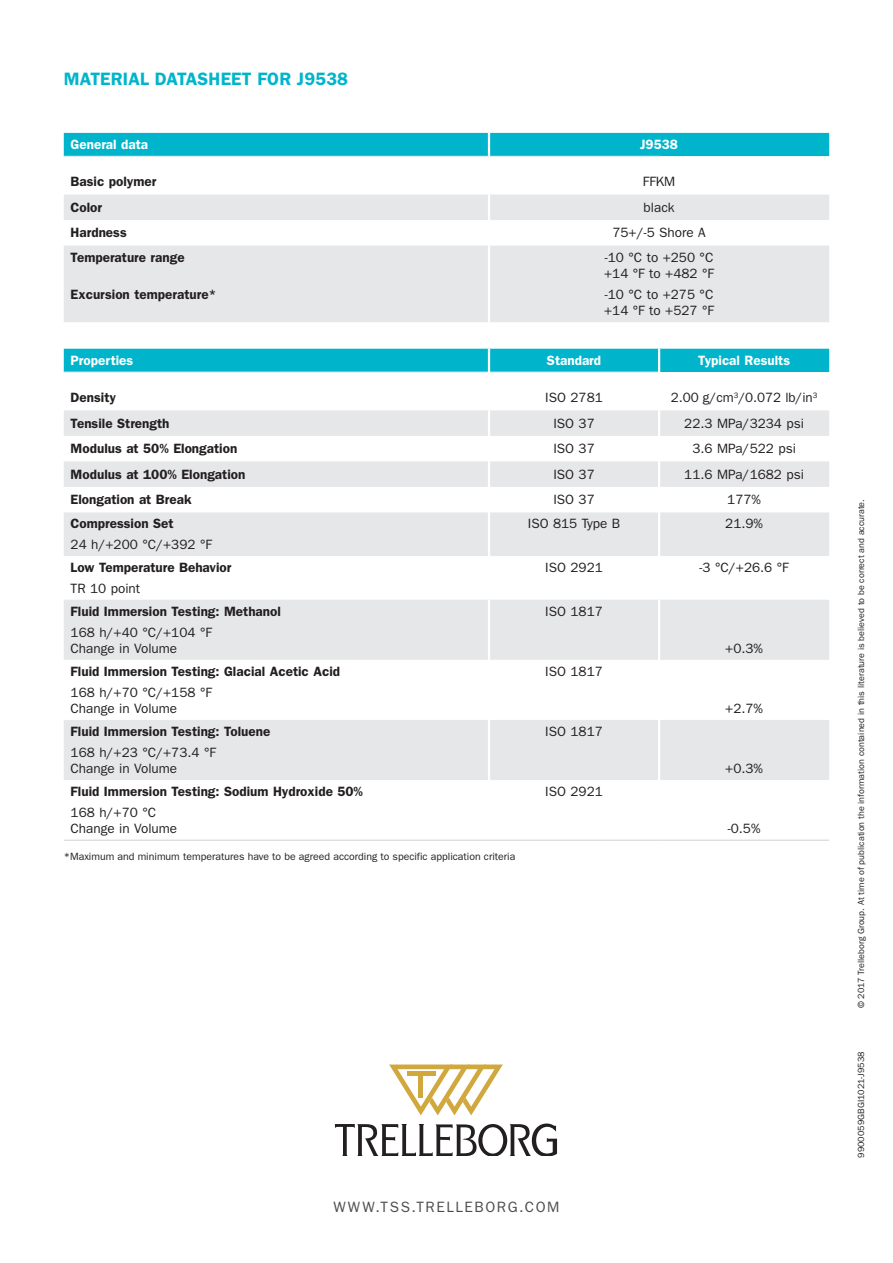
<style>
.page{position:relative;width:893px;height:1263px;background:#fff}
.page>*{position:absolute;margin:0;border:0;box-sizing:border-box;transform-origin:0 0}
.t1{font:600 18px "ITC Franklin Gothic Std";letter-spacing:.01em;color:#00b5cb}
.t2{font:15px "ITC Franklin Gothic Std";letter-spacing:.105em;color:#231f20}
.Body_Copy{font:13.5px/16.5px "ITC Franklin Gothic Std";color:#231f20}
.Body_Copy-2{font:600 13.5px "ITC Franklin Gothic Std";color:#231f20}
.t3{font:600 13.5px "ITC Franklin Gothic Std";color:#fff}
.t4{font:10.5px "ITC Franklin Gothic Std";color:#231f20}
.t5{font:9px "ITC Franklin Gothic Std";color:#231f20}
</style>
<div class="page">
<svg style="left:389px;top:1064px;width:114px;height:51px"></svg>
<svg style="left:335px;top:1123px;width:222px;height:32px"></svg>
<svg style="left:64px;top:410px;width:765px;height:370px;fill:#e6e7e9"></svg>
<svg style="left:64px;top:349px;width:765px;height:24px;background:#0db8cd"></svg>
<hr style="left:488px;top:410px;width:2px;height:26px;background:#fff">
<hr style="left:658px;top:410px;width:2px;height:26px;background:#fff">
<hr style="left:488px;top:436px;width:2px;height:25px;background:#fff">
<hr style="left:658px;top:436px;width:2px;height:25px;background:#fff">
<hr style="left:488px;top:461px;width:2px;height:26px;background:#fff">
<hr style="left:658px;top:461px;width:2px;height:26px;background:#fff">
<hr style="left:488px;top:487px;width:2px;height:25px;background:#fff">
<hr style="left:658px;top:487px;width:2px;height:25px;background:#fff">
<hr style="left:488px;top:512px;width:2px;height:44px;background:#fff">
<hr style="left:658px;top:512px;width:2px;height:44px;background:#fff">
<hr style="left:488px;top:556px;width:2px;height:44px;background:#fff">
<hr style="left:658px;top:556px;width:2px;height:44px;background:#fff">
<hr style="left:488px;top:600px;width:2px;height:60px;background:#fff">
<hr style="left:658px;top:600px;width:2px;height:60px;background:#fff">
<hr style="left:488px;top:660px;width:2px;height:60px;background:#fff">
<hr style="left:658px;top:660px;width:2px;height:60px;background:#fff">
<hr style="left:488px;top:720px;width:2px;height:60px;background:#fff">
<hr style="left:658px;top:720px;width:2px;height:60px;background:#fff">
<hr style="left:64px;top:840px;width:425px;height:1px;background:#d1d2d4">
<hr style="left:489px;top:840px;width:170px;height:1px;background:#d1d2d4">
<hr style="left:659px;top:840px;width:170px;height:1px;background:#d1d2d4">
<svg style="left:64px;top:194px;width:765px;height:1px"></svg>
<svg style="left:64px;top:195px;width:765px;height:127px;fill:#e6e7e9"></svg>
<div style="left:64px;top:133px;width:765px;height:24px;background:#00b5cb"></div>
<hr style="left:488px;top:169px;width:2px;height:26px;background:#fff">
<hr style="left:488px;top:195px;width:2px;height:25px;background:#fff">
<hr style="left:488px;top:220px;width:2px;height:26px;background:#fff">
<hr style="left:488px;top:246px;width:2px;height:76px;background:#fff">
<hr style="left:64px;top:156px;width:425px;height:1px;background:#d1ecf2">
<hr style="left:489px;top:156px;width:171px;height:1px;background:#d1ecf2">
<p class="t1" style="left:64px;top:68px;width:286px">MATERIAL DATASHEET FOR J9538</p>
<p class="t3" style="left:71px;top:137px;width:79px">General data</p>
<p class="t3" style="left:640px;top:137px;width:39px">J9538</p>
<p class="Body_Copy-2" style="left:71px;top:174px;width:87px">Basic polymer</p>
<p class="Body_Copy" style="left:643px;top:174px;width:34px">FFKM</p>
<p class="Body_Copy-2" style="left:71px;top:199px;width:33px">Color</p>
<p class="Body_Copy" style="left:644px;top:199px;width:33px">black</p>
<p class="Body_Copy-2" style="left:71px;top:225px;width:58px">Hardness</p>
<p class="Body_Copy" style="left:612px;top:225px;width:95px">75+/-5 Shore A</p>
<p class="Body_Copy-2" style="left:71px;top:249px;width:116px">Temperature range</p>
<p class="Body_Copy-2" style="left:71px;top:286px;width:148px">Excursion temperature*</p>
<p class="Body_Copy" style="left:604px;top:249px;width:111px">-10 °C to +250 °C +14 °F to +482 °F</p>
<p class="Body_Copy" style="left:604px;top:286px;width:111px">-10 °C to +275 °C +14 °F to +527 °F</p>
<p class="t3" style="left:71px;top:352px;width:64px">Properties</p>
<p class="t3" style="left:547px;top:352px;width:56px">Standard</p>
<p class="t3" style="left:698px;top:352px;width:94px">Typical Results</p>
<p class="Body_Copy-2" style="left:71px;top:390px;width:47px">Density</p>
<p class="Body_Copy" style="left:545px;top:389px;width:59px">ISO 2781</p>
<p class="Body_Copy" style="left:671px;top:389px;width:148px">2.00 g/cm<sup>3</sup>/0.072 lb/in<sup>3</sup></p>
<p class="Body_Copy-2" style="left:71px;top:415px;width:100px">Tensile Strength</p>
<p class="Body_Copy" style="left:553px;top:415px;width:43px">ISO 37</p>
<p class="Body_Copy" style="left:684px;top:415px;width:121px">22.3 MPa/3234 psi</p>
<p class="Body_Copy-2" style="left:71px;top:441px;width:168px">Modulus at 50% Elongation</p>
<p class="Body_Copy" style="left:553px;top:440px;width:43px">ISO 37</p>
<p class="Body_Copy" style="left:692px;top:440px;width:105px">3.6 MPa/522 psi</p>
<p class="Body_Copy-2" style="left:71px;top:466px;width:176px">Modulus at 100% Elongation</p>
<p class="Body_Copy" style="left:553px;top:466px;width:43px">ISO 37</p>
<p class="Body_Copy" style="left:684px;top:466px;width:121px">11.6 MPa/1682 psi</p>
<p class="Body_Copy-2" style="left:71px;top:492px;width:122px">Elongation at Break</p>
<p class="Body_Copy" style="left:553px;top:492px;width:43px">ISO 37</p>
<p class="Body_Copy" style="left:727px;top:492px;width:35px">177%</p>
<p class="Body_Copy-2" style="left:71px;top:516px;width:105px">Compression Set</p>
<p class="Body_Copy" style="left:71px;top:536px;width:143px">24 h/+200 °C/+392 °F</p>
<p class="Body_Copy" style="left:528px;top:516px;width:94px">ISO 815 Type B</p>
<p class="Body_Copy" style="left:725px;top:516px;width:39px">21.9%</p>
<p class="Body_Copy-2" style="left:71px;top:559px;width:162px">Low Temperature Behavior</p>
<p class="Body_Copy" style="left:71px;top:580px;width:71px">TR 10 point</p>
<p class="Body_Copy-2" style="left:71px;top:603px;width:212px">Fluid Immersion Testing: Methanol</p>
<p class="Body_Copy" style="left:71px;top:624px;width:143px">168 h/+40 °C/+104 °F<br>Change in Volume</p>
<p class="Body_Copy-2" style="left:71px;top:663px;width:271px">Fluid Immersion Testing: Glacial Acetic Acid</p>
<p class="Body_Copy" style="left:71px;top:684px;width:143px">168 h/+70 °C/+158 °F<br>Change in Volume</p>
<p class="Body_Copy-2" style="left:71px;top:723px;width:201px">Fluid Immersion Testing: Toluene</p>
<p class="Body_Copy" style="left:71px;top:744px;width:147px">168 h/+23 °C/+73.4 °F<br>Change in Volume</p>
<p class="Body_Copy-2" style="left:71px;top:783px;width:294px">Fluid Immersion Testing: Sodium Hydroxide 50%</p>
<p class="Body_Copy" style="left:71px;top:804px;width:108px">168 h/+70 °C<br>Change in Volume</p>
<p class="t4" style="left:64px;top:851px;width:453px">*Maximum and minimum temperatures have to be agreed according to specific application criteria</p>
<p class="Body_Copy" style="left:545px;top:559px;width:59px">ISO 2921</p>
<p class="Body_Copy" style="left:700px;top:559px;width:91px">-3 °C/+26.6 °F</p>
<p class="Body_Copy" style="left:545px;top:603px;width:59px">ISO 1817</p>
<p class="Body_Copy" style="left:545px;top:663px;width:59px">ISO 1817</p>
<p class="Body_Copy" style="left:545px;top:723px;width:59px">ISO 1817</p>
<p class="Body_Copy" style="left:545px;top:783px;width:59px">ISO 2921</p>
<p class="Body_Copy" style="left:725px;top:640px;width:39px">+0.3%</p>
<p class="Body_Copy" style="left:725px;top:700px;width:39px">+2.7%</p>
<p class="Body_Copy" style="left:725px;top:760px;width:39px">+0.3%</p>
<p class="Body_Copy" style="left:728px;top:821px;width:34px">-0.5%</p>
<p class="t2" style="left:333px;top:1198px;width:228px">WWW.TSS.TRELLEBORG.COM</p>
<p class="t5" style="left:856px;top:1008px;width:511px;rotate:-90deg">© 2017 Trelleborg Group. At time of publication the information contained in this literature is believed to be correct and accurate.</p>
<p class="t5" style="left:856px;top:1158px;width:108px;rotate:-90deg">9900059GBGI1021-J9538</p>
</div>
